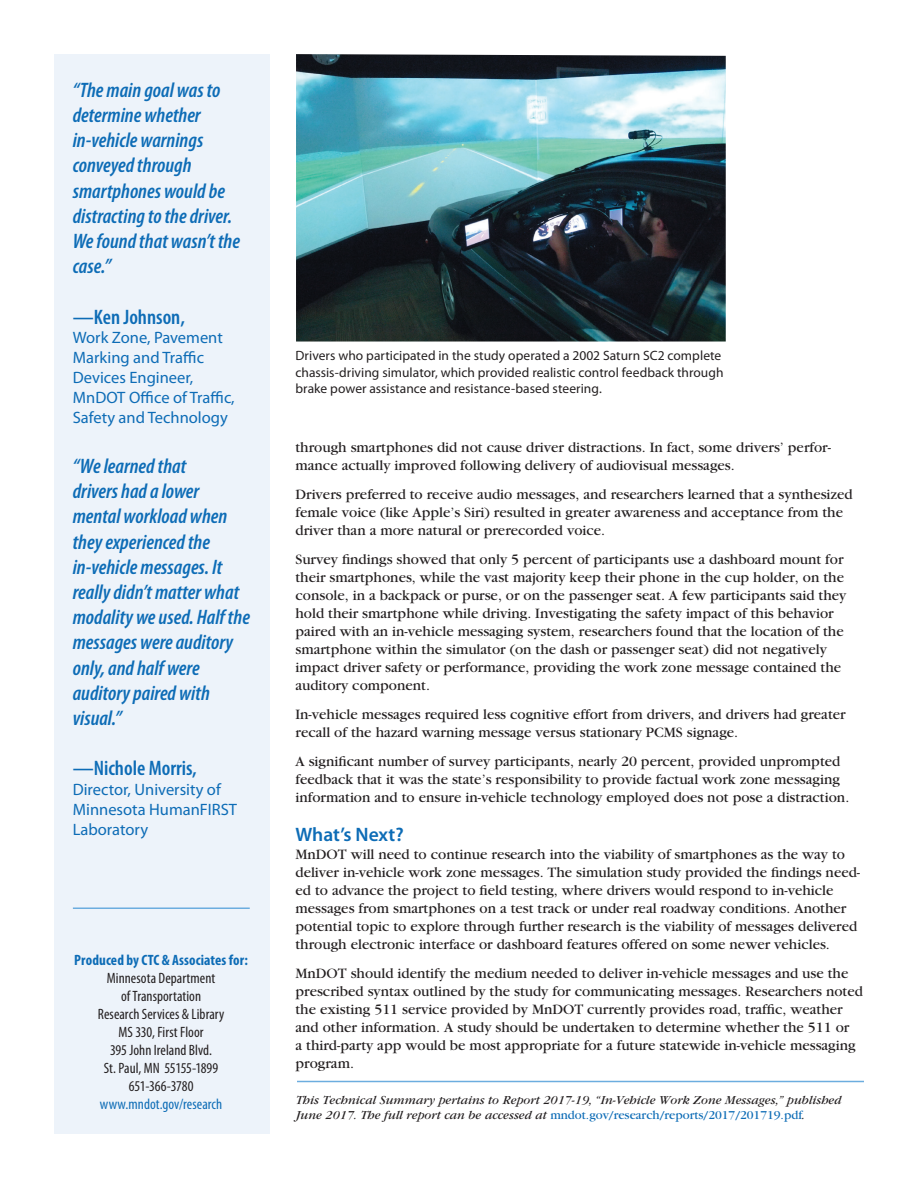
<style>
.page{position:relative;width:918px;height:1188px;background:#fff}
.page>*{position:absolute;margin:0;border:0;box-sizing:border-box;transform-origin:0 0}
.Quote_Blue_Ital{font:italic 600 condensed 21px/25.2px "Myriad Pro";color:#0d6cb6}
.Quote_Name_Credit{font:600 condensed 21px "Myriad Pro";color:#0d6cb6}
.Subhead{font:600 19.5px "Myriad Pro";letter-spacing:-.005em;color:#0d6cb6}
.Quote_Credit_Title{font:16.5px/19.8px "Myriad Pro";color:#0d6cb6}
.Bullet_points_-_last{font:15px/18px "Garamond";color:#231f20}
.Sidebar_contact_name{font:condensed 15px/18px "Myriad Pro";letter-spacing:.005em;color:#231f20;text-align:center}
.Sidebar_contact_name-2{font:condensed 15px/18px "Myriad Pro";letter-spacing:.005em;color:#0d6cb6;text-align:center}
.Sidebar_page_2_subhe{font:700 condensed 15px "Myriad Pro";letter-spacing:.005em;color:#0d6cb6}
.Caption_Left_Justifi{font:13.5px/16.2px "Myriad Pro";letter-spacing:.005em;color:#231f20}
.t1{font:italic 12.75px/15.3px "Garamond";color:#231f20}
.s1{color:#231f20}
.s2{font-style:normal;color:#0d6cb6}
</style>
<div class="page">
<div style="left:54px;top:54px;width:216px;height:1080px;background:#edf3fa"></div>
<hr style="left:297px;top:1081px;width:567px;height:1px;background:#6caddf">
<img style="left:296px;top:54px;width:430px;height:288px">
<hr style="left:73px;top:908px;width:177px;height:1px;background:#6caddf">
<p class="Quote_Blue_Ital" style="left:73px;top:78px;width:169px">“The main goal was to determine whether in-vehicle warnings conveyed through smartphones would be distracting to the driver.<br>We found that wasn’t the case.”</p>
<p class="Quote_Name_Credit" style="left:73px;top:305px;width:114px">—Ken Johnson,</p>
<p class="Quote_Credit_Title" style="left:73px;top:328px;width:163px">Work Zone, Pavement<br>Marking and Traffic<br>Devices Engineer,<br>MnDOT Office of Traffic,<br>Safety and Technology</p>
<p class="Quote_Blue_Ital" style="left:73px;top:454px;width:179px">“We learned that<br>drivers had a lower mental workload when they experienced the in-vehicle messages. It really didn’t matter what modality we used. Half the messages were auditory only, and half were auditory paired with visual.”</p>
<p class="Quote_Name_Credit" style="left:73px;top:757px;width:126px">—Nichole Morris,</p>
<p class="Quote_Credit_Title" style="left:73px;top:779px;width:166px">Director, University of<br>Minnesota HumanFIRST<br>Laboratory</p>
<p class="Sidebar_page_2_subhe" style="left:74px;top:950px;width:175px">Produced by CTC &amp; Associates for:</p>
<p class="Sidebar_contact_name" style="left:98px;top:968px;width:128px">Minnesota Department<br>of Transportation<br>Research Services &amp; Library<br>MS 330, First Floor<br>395 John Ireland Blvd.<br>St. Paul, MN 55155-1899</p>
<p class="Sidebar_contact_name-2" style="left:100px;top:1076px;width:124px"><span class="s1">651-366-3780 </span>www.mndot.gov/research</p>
<p class="Caption_Left_Justifi" style="left:296px;top:348px;width:430px">Drivers who participated in the study operated a 2002 Saturn SC2 complete chassis-driving simulator, which provided realistic control feedback through brake power assistance and resistance-based steering.</p>
<p class="Bullet_points_-_last" style="left:296px;top:439px;width:537px">through smartphones did not cause driver distractions. In fact, some drivers’ perfor&shy;mance actually improved following delivery of audiovisual messages.</p>
<p class="Bullet_points_-_last" style="left:296px;top:486px;width:559px">Drivers preferred to receive audio messages, and researchers learned that a synthesized female voice (like Apple’s Siri) resulted in greater awareness and acceptance from the driver than a more natural or prerecorded voice.</p>
<p class="Bullet_points_-_last" style="left:296px;top:551px;width:552px">Survey findings showed that only 5 percent of participants use a dashboard mount for their smartphones, while the vast majority keep their phone in the cup holder, on the console, in a backpack or purse, or on the passenger seat. A few participants said they hold their smartphone while driving. Investigating the safety impact of this behavior paired with an in-vehicle messaging system, researchers found that the location of the smartphone within the simulator (on the dash or passenger seat) did not negatively impact driver safety or performance, providing the work zone message contained the auditory component.</p>
<p class="Bullet_points_-_last" style="left:296px;top:705px;width:552px">In-vehicle messages required less cognitive effort from drivers, and drivers had greater recall of the hazard warning message versus stationary PCMS signage.</p>
<p class="Bullet_points_-_last" style="left:296px;top:752px;width:555px">A significant number of survey participants, nearly 20 percent, provided unprompted feedback that it was the state’s responsibility to provide factual work zone messaging information and to ensure in-vehicle technology employed does not pose a distraction.</p>
<p class="Subhead" style="left:296px;top:822px;width:110px">What’s Next?</p>
<p class="Bullet_points_-_last" style="left:296px;top:846px;width:566px">MnDOT will need to continue research into the viability of smartphones as the way to deliver in-vehicle work zone messages. The simulation study provided the findings need&shy;ed to advance the project to field testing, where drivers would respond to in-vehicle messages from smartphones on a test track or under real roadway conditions. Another potential topic to explore through further research is the viability of messages delivered through electronic interface or dashboard features offered on some newer vehicles.</p>
<p class="Bullet_points_-_last" style="left:296px;top:965px;width:569px">MnDOT should identify the medium needed to deliver in-vehicle messages and use the prescribed syntax outlined by the study for communicating messages. Researchers noted the existing 511 service provided by MnDOT currently provides road, traffic, weather and other information. A study should be undertaken to determine whether the 511 or<br>a third-party app would be most appropriate for a future statewide in-vehicle messaging program.</p>
<p class="t1" style="left:296px;top:1092px;width:547px">This Technical Summary pertains to Report 2017-19, “In-Vehicle Work Zone Messages,” published<br>June 2017. The full report can be accessed at <span class="s2">mndot.gov/research/reports/2017/201719.pdf</span>.</p>
</div>
